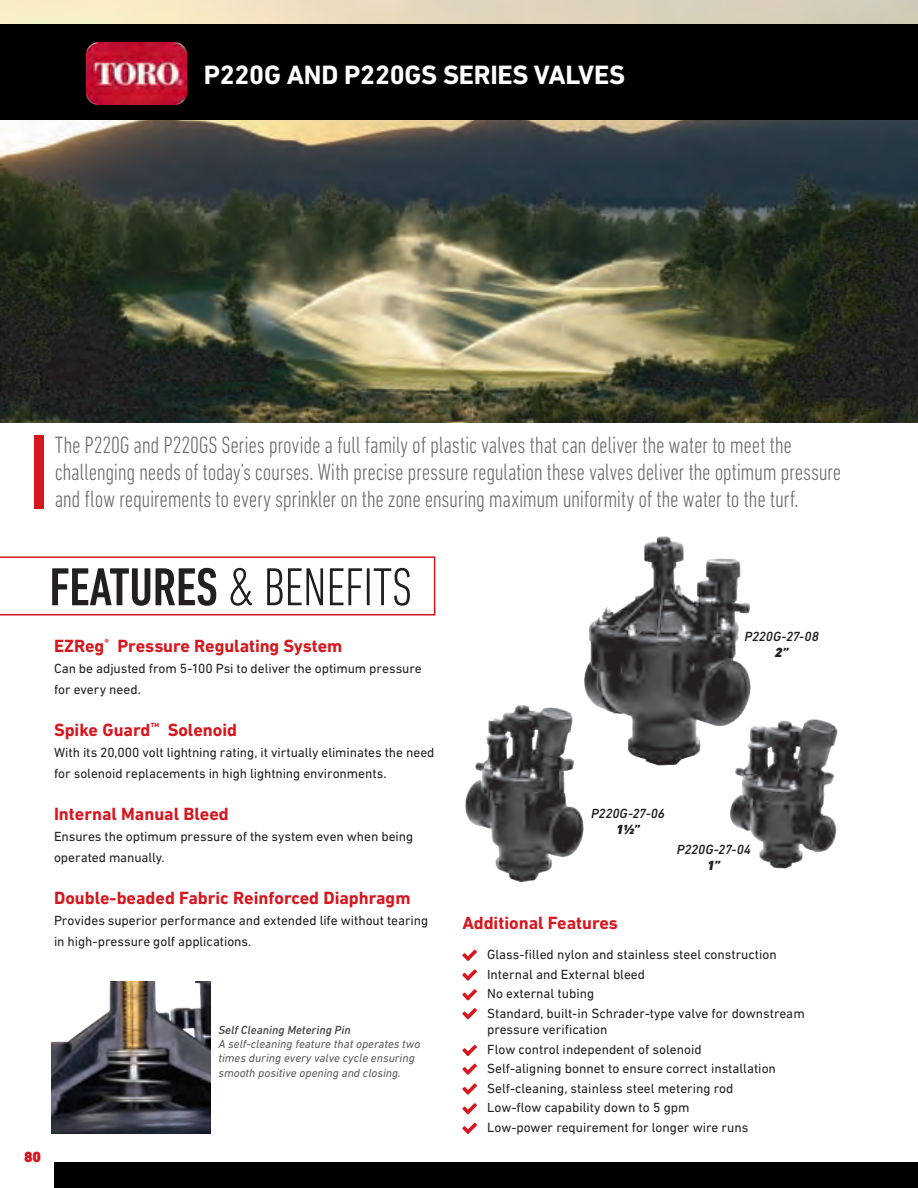
<style>
.page{position:relative;width:918px;height:1188px;background:#fff}
.page>*{position:absolute;margin:0;border:0;box-sizing:border-box;transform-origin:0 0}
.t1{font:300 condensed 54.3px "DIN Next LT Pro";letter-spacing:-.01em;color:#231f20}
.t2{font:700 27px "DIN Next LT Pro";letter-spacing:-.01em;color:#fff}
.t3{font:300 condensed 24px/27px "DIN Next LT Pro";letter-spacing:-.015em;color:#6c6d70}
.t4{font:700 18px "DIN Next LT Pro";color:#d7171f}
.t5{font:900 15px "DIN Next LT Pro";color:#d7171f}
.t6{font:13.5px/21px "DIN Next LT Pro";color:#231f20}
.t7{font:italic 500 13.5px "DIN Next LT Pro";letter-spacing:-.01em;color:#231f20}
.t8{font:italic 900 13.5px "DIN Next LT Pro";color:#231f20}
.t9{font:italic 12px/14.4px "DIN Next LT Pro";color:#57585a}
.t10{font:italic 500 12px "DIN Next LT Pro";color:#4b4c4d}
.s1{font-weight:500}
</style>
<div class="page">
<img style="left:0;top:0;width:918px;height:423px">
<div style="left:55px;top:1162px;width:863px;height:26px;background:#010000"></div>
<div style="left:0;top:25px;width:918px;height:95px;background:#010000"></div>
<img style="left:86px;top:43px;width:100px;height:62px">
<div style="left:34px;top:435px;width:10px;height:74px;background:#d7171f"></div>
<svg style="left:0;top:556px;width:435px;height:60px"></svg>
<img style="left:465px;top:536px;width:373px;height:346px">
<img style="left:52px;top:981px;width:159px;height:153px">
<svg style="left:462px;top:950px;width:15px;height:11px"></svg>
<svg style="left:462px;top:969px;width:15px;height:12px"></svg>
<svg style="left:462px;top:989px;width:15px;height:11px"></svg>
<svg style="left:462px;top:1008px;width:15px;height:11px"></svg>
<svg style="left:462px;top:1045px;width:15px;height:11px"></svg>
<svg style="left:462px;top:1064px;width:15px;height:11px"></svg>
<svg style="left:462px;top:1084px;width:15px;height:11px"></svg>
<svg style="left:462px;top:1103px;width:15px;height:11px"></svg>
<svg style="left:462px;top:1123px;width:15px;height:11px"></svg>
<p class="t2" style="left:204px;top:59px;width:423px">P220G AND P220GS SERIES VALVES</p>
<p class="t3" style="left:55px;top:431px;width:788px">The P220G and P220GS Series provide a full family of plastic valves that can deliver the water to meet the challenging needs of today’s courses. With precise pressure regulation these valves deliver the optimum pressure and flow requirements to every sprinkler on the zone ensuring maximum uniformity of the water to the turf.</p>
<p class="t1" style="left:49px;top:556px;width:364px"><span class="s1">FEATURES</span> &amp; BENEFITS</p>
<p class="t4" style="left:54px;top:636px;width:290px">EZReg<sup>®</sup> Pressure Regulating System</p>
<p class="t6" style="left:54px;top:658px;width:369px">Can be adjusted from 5-100 Psi to deliver the optimum pressure for every need.</p>
<p class="t4" style="left:54px;top:720px;width:185px">Spike Guard<sup>™</sup> Solenoid</p>
<p class="t6" style="left:54px;top:742px;width:382px">With its 20,000 volt lightning rating, it virtually eliminates the need for solenoid replacements in high lightning environments.</p>
<p class="t4" style="left:54px;top:804px;width:176px">Internal Manual Bleed</p>
<p class="t6" style="left:54px;top:826px;width:361px">Ensures the optimum pressure of the system even when being operated manually.</p>
<p class="t4" style="left:54px;top:888px;width:358px">Double-beaded Fabric Reinforced Diaphragm</p>
<p class="t6" style="left:54px;top:910px;width:376px">Provides superior performance and extended life without tearing in high-pressure golf applications.</p>
<p class="t5" style="left:24px;top:1148px;width:19px">80</p>
<p class="t10" style="left:218px;top:1023px;width:134px">Self Cleaning Metering Pin</p>
<p class="t9" style="left:218px;top:1037px;width:204px">A self-cleaning feature that operates two times during every valve cycle ensuring smooth positive opening and closing.</p>
<p class="t7" style="left:745px;top:629px;width:76px">P220G-27-08</p>
<p class="t8" style="left:775px;top:645px;width:15px">2”</p>
<p class="t7" style="left:591px;top:805px;width:76px">P220G-27-06</p>
<p class="t8" style="left:616px;top:821px;width:25px">1½”</p>
<p class="t7" style="left:677px;top:842px;width:76px">P220G-27-04</p>
<p class="t8" style="left:707px;top:858px;width:15px">1”</p>
<p class="t4" style="left:462px;top:912px;width:157px">Additional Features</p>
<p class="t6" style="left:487px;top:944px;width:291px">Glass-filled nylon and stainless steel construction</p>
<p class="t6" style="left:487px;top:963px;width:159px">Internal and External bleed</p>
<p class="t6" style="left:487px;top:983px;width:109px">No external tubing</p>
<p class="t6" style="left:487px;top:1005px;width:319px;line-height:16.5px">Standard, built-in Schrader-type valve for downstream pressure verification</p>
<p class="t6" style="left:487px;top:1038px;width:216px">Flow control independent of solenoid</p>
<p class="t6" style="left:487px;top:1058px;width:290px">Self-aligning bonnet to ensure correct installation</p>
<p class="t6" style="left:487px;top:1077px;width:248px">Self-cleaning, stainless steel metering rod</p>
<p class="t6" style="left:487px;top:1097px;width:204px">Low-flow capability down to 5 gpm</p>
<p class="t6" style="left:487px;top:1116px;width:263px">Low-power requirement for longer wire runs</p>
</div>
